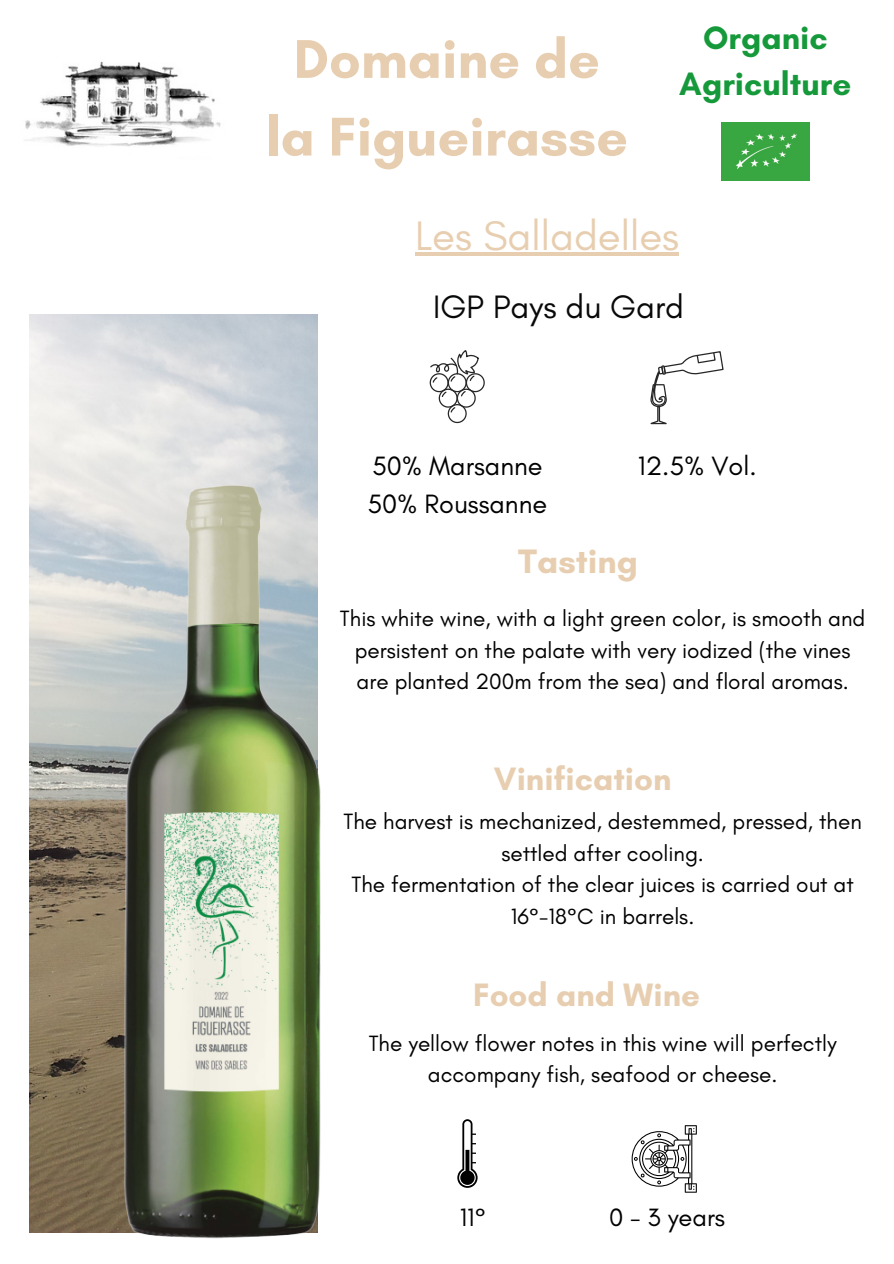
<style>
.page{position:relative;width:894px;height:1264px;background:#fff}
.page>*{position:absolute;margin:0;border:0;box-sizing:border-box;transform-origin:0 0}
.t1{font:700 55.5px/77.7px "Glacial Indifference";color:#e8ceb0;text-align:center}
.t2{font:42px "Glacial Indifference";color:#e8ceb0}
.t3{font:700 34.5px "Glacial Indifference";color:#e8ceb0}
.t4{font:700 33px "Glacial Indifference";color:#e8ceb0}
.t5{font:700 33px/46.2px "Glacial Indifference";color:#15993a;text-align:center}
.t6{font:33px "Glacial Indifference";color:#080909}
.t7{font:27px/37.2px "Glacial Indifference";color:#000}
.t8{font:25.5px "Glacial Indifference";color:#000}
.t9{font:22.5px/31.5px "Glacial Indifference";color:#000;text-align:center}
</style>
<div class="page">
<img style="left:25px;top:61px;width:196px;height:86px">
<svg style="left:429px;top:350px;width:55px;height:73px"></svg>
<svg style="left:650px;top:351px;width:73px;height:73px"></svg>
<svg style="left:631px;top:1125px;width:65px;height:67px"></svg>
<svg style="left:457px;top:1119px;width:20px;height:68px"></svg>
<hr style="left:415px;top:253px;width:264px;height:3px;background:#e8ceb0">
<img style="left:29px;top:315px;width:288px;height:917px">
<img style="left:100px;top:455px;width:221px;height:784px">
<img style="left:721px;top:122px;width:88px;height:59px">
<h3 class="t1" style="left:265px;top:20px;width:364px">Domaine de la Figueirasse</h3>
<h3 class="t5" style="left:679px;top:14px;width:173px">Organic<br>Agriculture</h3>
<p class="t2" style="left:415px;top:210px;width:265px">Les Salladelles</p>
<h2 class="t6" style="left:433px;top:287px;width:252px">IGP Pays du Gard</h2>
<h4 class="t7" style="left:367px;top:447px;width:181px">50% Marsanne<br>50% Roussanne</h4>
<p class="t7" style="left:637px;top:447px;width:120px">12.5% Vol.</p>
<h1 class="t3" style="left:518px;top:540px;width:121px">Tasting</h1>
<p class="t9" style="left:340px;top:602px;width:526px">This white wine, with a light green color, is smooth and persistent on the palate with very iodized (the vines are planted 200m from the sea) and floral aromas.</p>
<h5 class="t4" style="left:494px;top:758px;width:179px">Vinification</h5>
<p class="t9" style="left:343px;top:805px;width:519px">The harvest is mechanized, destemmed, pressed, then settled after cooling.</p>
<h3 class="t9" style="left:351px;top:868px;width:503px">The fermentation of the clear juices is carried out at<br>16°-18°C in barrels.</h3>
<p class="t4" style="left:473px;top:974px;width:228px">Food and Wine</p>
<h3 class="t9" style="left:368px;top:1027px;width:469px">The yellow flower notes in this wine will perfectly accompany fish, seafood or cheese.</h3>
<p class="t8" style="left:459px;top:1201px;width:28px">11°</p>
<h5 class="t8" style="left:609px;top:1201px;width:118px">0 - 3 years</h5>
</div>
